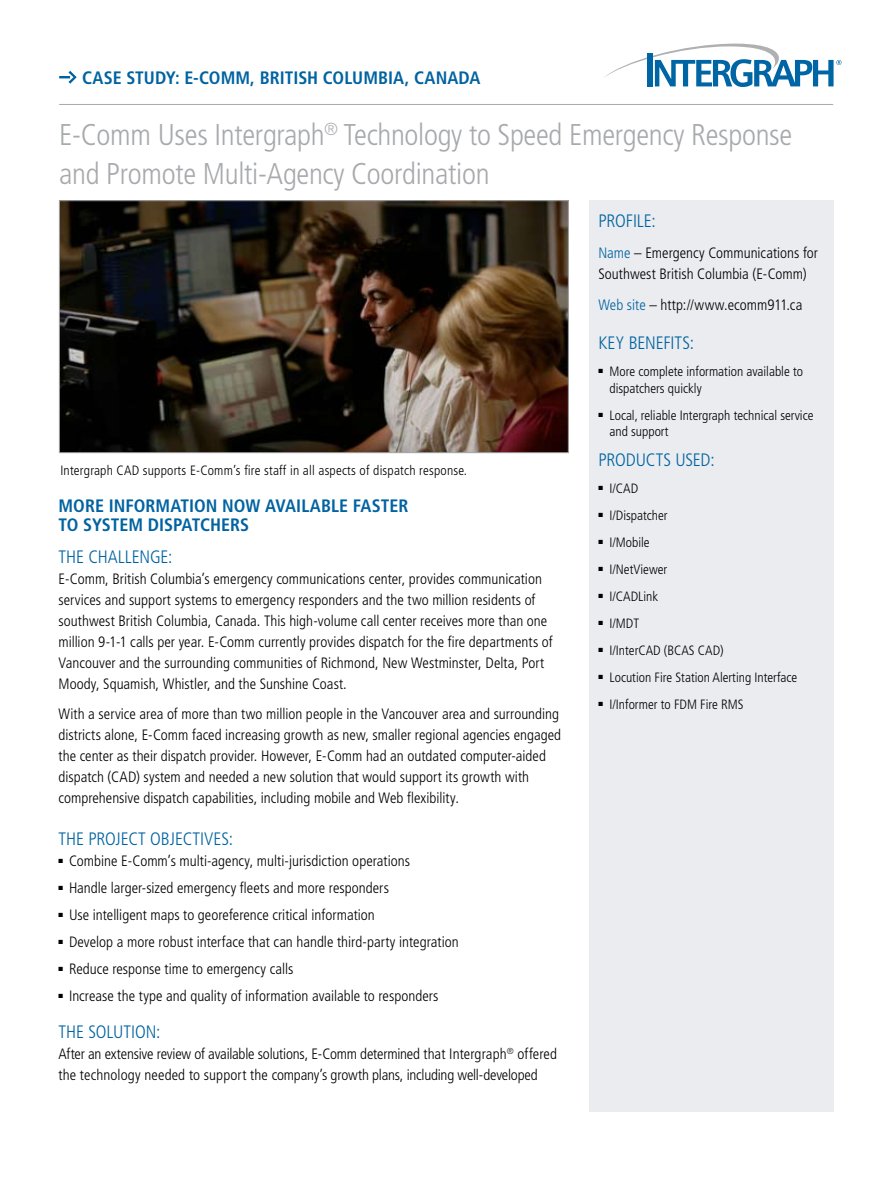
<style>
.page{position:relative;width:891px;height:1188px;background:#fff}
.page>*{position:absolute;margin:0;border:0;box-sizing:border-box;transform-origin:0 0}
.t1{font:300 condensed 30px/39px "Frutiger LT Std";letter-spacing:-.01em;color:#a7a9ac}
.t2{font:700 condensed 18px/19.5px "Frutiger LT Std";color:#0063a1}
.t3{font:300 condensed 18px "Frutiger LT Std";letter-spacing:-.005em;color:#0063a1}
.t4{font:300 condensed 15px/21px "Frutiger LT Std";color:#000}
.t5{font:300 condensed 13.5px/16.5px "Frutiger LT Std";color:#000}
.s1{color:#0063a1}
</style>
<div class="page">
<svg style="left:59px;top:71px;width:18px;height:13px"></svg>
<hr style="left:59px;top:104px;width:774px;height:1px;background:#a7a9ac">
<svg style="left:605px;top:44px;width:236px;height:43px"></svg>
<div style="left:589px;top:200px;width:245px;height:911px;background:#eaecef"></div>
<img style="left:61px;top:202px;width:506px;height:249px">
<div style="left:59px;top:200px;width:510px;height:253px;border:1px solid #a7a9ac"></div>
<p class="t2" style="left:82px;top:68px;width:400px">CASE STUDY: E-COMM, BRITISH COLUMBIA, CANADA</p>
<h1 class="t1" style="left:59px;top:116px;width:735px">E-Comm Uses Intergraph<sup>®</sup> Technology to Speed Emergency Response and Promote Multi-Agency Coordination</h1>
<p class="t5" style="left:60px;top:462px;width:408px">Intergraph CAD supports E-Comm’s fire staff in all aspects of dispatch response.</p>
<p class="t2" style="left:58px;top:496px;width:351px">MORE INFORMATION NOW AVAILABLE FASTER<br>TO SYSTEM DISPATCHERS</p>
<p class="t3" style="left:58px;top:546px;width:116px">THE CHALLENGE:</p>
<p class="t4" style="left:58px;top:568px;width:496px">E-Comm, British Columbia’s emergency communications center, provides communication services and support systems to emergency responders and the two million residents of southwest British Columbia, Canada. This high-volume call center receives more than one million 9-1-1 calls per year. E-Comm currently provides dispatch for the fire departments of Vancouver and the surrounding communities of Richmond, New Westminster, Delta, Port Moody, Squamish, Whistler, and the Sunshine Coast.</p>
<p class="t4" style="left:58px;top:704px;width:504px">With a service area of more than two million people in the Vancouver area and surrounding districts alone, E-Comm faced increasing growth as new, smaller regional agencies engaged the center as their dispatch provider. However, E-Comm had an outdated computer-aided dispatch (CAD) system and needed a new solution that would support its growth with comprehensive dispatch capabilities, including mobile and Web flexibility.</p>
<p class="t3" style="left:58px;top:828px;width:176px">THE PROJECT OBJECTIVES:</p>
<p class="t4" style="left:58px;top:850px;width:353px">■ Combine E-Comm’s multi-agency, multi-jurisdiction operations</p>
<p class="t4" style="left:58px;top:877px;width:332px">■ Handle larger-sized emergency fleets and more responders</p>
<p class="t4" style="left:58px;top:904px;width:318px">■ Use intelligent maps to georeference critical information</p>
<p class="t4" style="left:58px;top:931px;width:402px">■ Develop a more robust interface that can handle third-party integration</p>
<p class="t4" style="left:58px;top:958px;width:236px">■ Reduce response time to emergency calls</p>
<p class="t4" style="left:58px;top:985px;width:381px">■ Increase the type and quality of information available to responders</p>
<p class="t3" style="left:58px;top:1022px;width:104px">THE SOLUTION:</p>
<p class="t4" style="left:58px;top:1044px;width:500px">After an extensive review of available solutions, E-Comm determined that Intergraph<sup>®</sup> offered the technology needed to support the company’s growth plans, including well-developed</p>
<p class="t3" style="left:598px;top:211px;width:59px">PROFILE:</p>
<p class="t4" style="left:598px;top:242px;width:221px"><span class="s1">Name</span> – Emergency Communications for<br>Southwest British Columbia (E-Comm)</p>
<p class="t4" style="left:598px;top:294px;width:205px"><span class="s1">Web site</span> – http://www.ecomm911.ca</p>
<p class="t3" style="left:598px;top:333px;width:97px">KEY BENEFITS:</p>
<p class="t5" style="left:609px;top:364px;width:195px;text-indent:-11px">■ More complete information available to dispatchers quickly</p>
<p class="t5" style="left:609px;top:407px;width:205px;text-indent:-11px">■ Local, reliable Intergraph technical service and support</p>
<p class="t3" style="left:598px;top:450px;width:118px">PRODUCTS USED:</p>
<p class="t5" style="left:598px;top:481px;width:41px">■ I/CAD</p>
<p class="t5" style="left:598px;top:508px;width:71px">■ I/Dispatcher</p>
<p class="t5" style="left:598px;top:535px;width:53px">■ I/Mobile</p>
<p class="t5" style="left:598px;top:562px;width:70px">■ I/NetViewer</p>
<p class="t5" style="left:598px;top:589px;width:61px">■ I/CADLink</p>
<p class="t5" style="left:598px;top:616px;width:42px">■ I/MDT</p>
<p class="t5" style="left:598px;top:643px;width:127px">■ I/InterCAD (BCAS CAD)</p>
<p class="t5" style="left:598px;top:670px;width:200px">■ Locution Fire Station Alerting Interface</p>
<p class="t5" style="left:598px;top:697px;width:147px">■ I/Informer to FDM Fire RMS</p>
</div>
